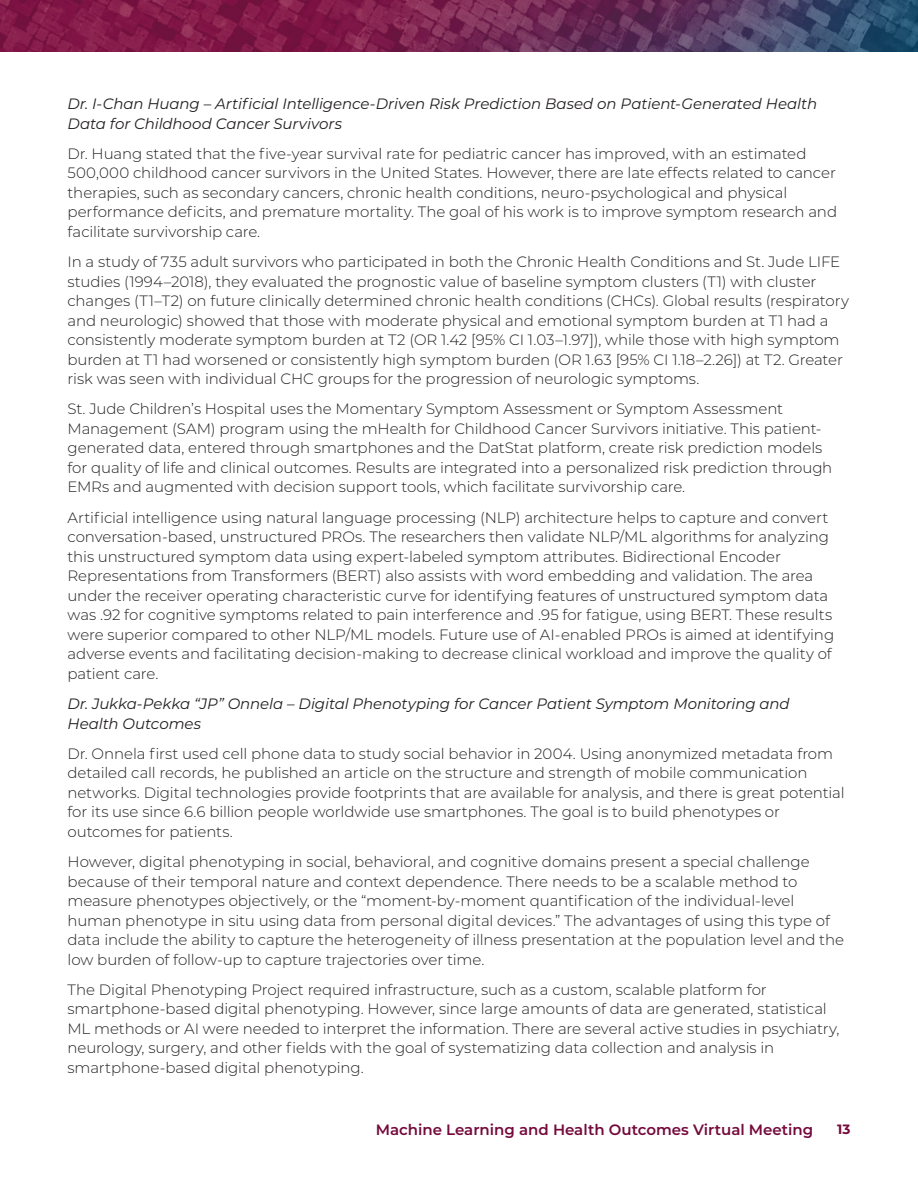
<style>
.page{position:relative;width:918px;height:1188px;background:#fff}
.page>*{position:absolute;margin:0;border:0;box-sizing:border-box;transform-origin:0 0}
.t1{font:300 15px/19.5px "Montserrat";letter-spacing:-.005em;color:#231f20}
.t2{font:italic 15px/19.5px "Montserrat";letter-spacing:-.005em;color:#231f20}
.t3{font:600 15px "Montserrat";color:#740a3c}
.t4{font:700 13.5px "Montserrat";color:#740a3c}
</style>
<div class="page">
<img style="left:0;top:0;width:918px;height:52px">
<h4 class="t2" style="left:68px;top:93px;width:751px">Dr. I-Chan Huang – Artificial Intelligence-Driven Risk Prediction Based on Patient-Generated Health<br>Data for Childhood Cancer Survivors</h4>
<p class="t1" style="left:68px;top:143px;width:771px">Dr. Huang stated that the five-year survival rate for pediatric cancer has improved, with an estimated 500,000 childhood cancer survivors in the United States. However, there are late effects related to cancer therapies, such as secondary cancers, chronic health conditions, neuro-psychological and physical performance deficits, and premature mortality. The goal of his work is to improve symptom research and facilitate survivorship care.</p>
<p class="t1" style="left:68px;top:252px;width:783px">In a study of 735 adult survivors who participated in both the Chronic Health Conditions and St. Jude LIFE studies (1994–2018), they evaluated the prognostic value of baseline symptom clusters (T1) with cluster changes (T1–T2) on future clinically determined chronic health conditions (CHCs). Global results (respiratory and neurologic) showed that those with moderate physical and emotional symptom burden at T1 had a consistently moderate symptom burden at T2 (OR 1.42 [95% CI 1.03–1.97]), while those with high symptom burden at T1 had worsened or consistently high symptom burden (OR 1.63 [95% CI 1.18–2.26]) at T2. Greater risk was seen with individual CHC groups for the progression of neurologic symptoms.</p>
<p class="t1" style="left:68px;top:399px;width:766px">St. Jude Children’s Hospital uses the Momentary Symptom Assessment or Symptom Assessment Management (SAM) program using the mHealth for Childhood Cancer Survivors initiative. This patient&shy;generated data, entered through smartphones and the DatStat platform, create risk prediction models for quality of life and clinical outcomes. Results are integrated into a personalized risk prediction through EMRs and augmented with decision support tools, which facilitate survivorship care.</p>
<p class="t1" style="left:68px;top:507px;width:768px">Artificial intelligence using natural language processing (NLP) architecture helps to capture and convert conversation-based, unstructured PROs. The researchers then validate NLP/ML algorithms for analyzing this unstructured symptom data using expert-labeled symptom attributes. Bidirectional Encoder Representations from Transformers (BERT) also assists with word embedding and validation. The area under the receiver operating characteristic curve for identifying features of unstructured symptom data was .92 for cognitive symptoms related to pain interference and .95 for fatigue, using BERT. These results were superior compared to other NLP/ML models. Future use of AI-enabled PROs is aimed at identifying adverse events and facilitating decision-making to decrease clinical workload and improve the quality of patient care.</p>
<h4 class="t2" style="left:68px;top:693px;width:724px">Dr. Jukka-Pekka “JP” Onnela – Digital Phenotyping for Cancer Patient Symptom Monitoring and<br>Health Outcomes</h4>
<p class="t1" style="left:68px;top:743px;width:779px">Dr. Onnela first used cell phone data to study social behavior in 2004. Using anonymized metadata from detailed call records, he published an article on the structure and strength of mobile communication networks. Digital technologies provide footprints that are available for analysis, and there is great potential for its use since 6.6 billion people worldwide use smartphones. The goal is to build phenotypes or outcomes for patients.</p>
<p class="t1" style="left:68px;top:852px;width:778px">However, digital phenotyping in social, behavioral, and cognitive domains present a special challenge because of their temporal nature and context dependence. There needs to be a scalable method to measure phenotypes objectively, or the “moment-by-moment quantification of the individual-level human phenotype in situ using data from personal digital devices.” The advantages of using this type of data include the ability to capture the heterogeneity of illness presentation at the population level and the low burden of follow-up to capture trajectories over time.</p>
<p class="t1" style="left:68px;top:979px;width:774px">The Digital Phenotyping Project required infrastructure, such as a custom, scalable platform for smartphone-based digital phenotyping. However, since large amounts of data are generated, statistical ML methods or AI were needed to interpret the information. There are several active studies in psychiatry, neurology, surgery, and other fields with the goal of systematizing data collection and analysis in smartphone-based digital phenotyping.</p>
<p class="t3" style="left:376px;top:1119px;width:439px">Machine Learning and Health Outcomes Virtual Meeting</p>
<p class="t4" style="left:837px;top:1119px;width:15px">13</p>
</div>
